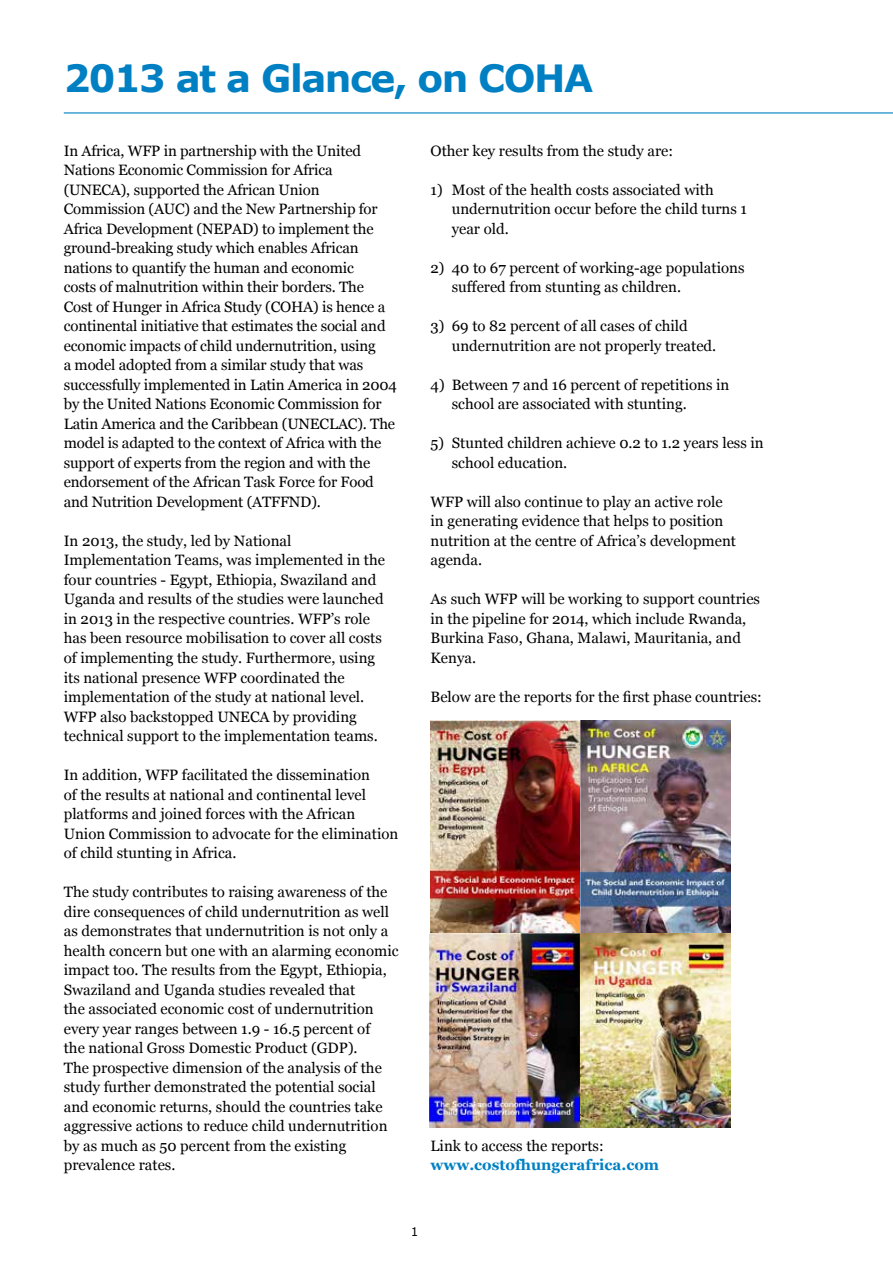
<style>
.page{position:relative;width:893px;height:1263px;background:#fff}
.page>*{position:absolute;margin:0;border:0;box-sizing:border-box;transform-origin:0 0}
.t1{font:700 37.5px "Verdana";letter-spacing:-.04em;color:#0080c3}
.t2{font:15px/19.5px "Georgia";color:#000}
.t3{font:700 15px "Georgia";color:#0080c3}
.t4{font:12px "Verdana";color:#000}
</style>
<div class="page">
<hr style="left:64px;top:112px;width:829px;height:2px;background:#0080c3">
<img style="left:430px;top:720px;width:301px;height:408px">
<h1 class="t1" style="left:64px;top:52px;width:531px">2013 at a Glance, on COHA</h1>
<p class="t2" style="left:64px;top:140px;width:335px">In Africa, WFP in partnership with the United Nations Economic Commission for Africa (UNECA), supported the African Union Commission (AUC) and the New Partnership for Africa Development (NEPAD) to implement the ground-breaking study which enables African nations to quantify the human and economic<br>costs of malnutrition within their borders. The<br>Cost of Hunger in Africa Study (COHA) is hence a continental initiative that estimates the social and economic impacts of child undernutrition, using<br>a model adopted from a similar study that was successfully implemented in Latin America in 2004 by the United Nations Economic Commission for Latin America and the Caribbean (UNECLAC). The model is adapted to the context of Africa with the support of experts from the region and with the endorsement of the African Task Force for Food and Nutrition Development (ATFFND).</p>
<p class="t2" style="left:64px;top:530px;width:323px">In 2013, the study, led by National Implementation Teams, was implemented in the four countries - Egypt, Ethiopia, Swaziland and Uganda and results of the studies were launched in 2013 in the respective countries. WFP’s role has been resource mobilisation to cover all costs of implementing the study. Furthermore, using its national presence WFP coordinated the implementation of the study at national level.<br>WFP also backstopped UNECA by providing technical support to the implementation teams.</p>
<p class="t2" style="left:64px;top:764px;width:336px">In addition, WFP facilitated the dissemination<br>of the results at national and continental level platforms and joined forces with the African Union Commission to advocate for the elimination of child stunting in Africa.</p>
<p class="t2" style="left:64px;top:881px;width:336px">The study contributes to raising awareness of the dire consequences of child undernutrition as well as demonstrates that undernutrition is not only a health concern but one with an alarming economic impact too. The results from the Egypt, Ethiopia, Swaziland and Uganda studies revealed that<br>the associated economic cost of undernutrition every year ranges between 1.9 - 16.5 percent of<br>the national Gross Domestic Product (GDP).<br>The prospective dimension of the analysis of the study further demonstrated the potential social and economic returns, should the countries take aggressive actions to reduce child undernutrition by as much as 50 percent from the existing prevalence rates.</p>
<p class="t2" style="left:431px;top:140px;width:244px">Other key results from the study are:</p>
<p class="t2" style="left:452px;top:179px;width:297px;text-indent:-21px">1) Most of the health costs associated with undernutrition occur before the child turns 1 year old.</p>
<p class="t2" style="left:452px;top:257px;width:294px;text-indent:-21px">2) 40 to 67 percent of working-age populations suffered from stunting as children.</p>
<p class="t2" style="left:452px;top:316px;width:266px;text-indent:-21px">3) 69 to 82 percent of all cases of child undernutrition are not properly treated.</p>
<p class="t2" style="left:452px;top:374px;width:279px;text-indent:-21px">4) Between 7 and 16 percent of repetitions in school are associated with stunting.</p>
<p class="t2" style="left:452px;top:433px;width:313px;text-indent:-21px">5) Stunted children achieve 0.2 to 1.2 years less in school education.</p>
<p class="t2" style="left:431px;top:491px;width:307px">WFP will also continue to play an active role in generating evidence that helps to position nutrition at the centre of Africa’s development agenda.</p>
<p class="t2" style="left:431px;top:589px;width:331px">As such WFP will be working to support countries in the pipeline for 2014, which include Rwanda, Burkina Faso, Ghana, Malawi, Mauritania, and Kenya.</p>
<p class="t2" style="left:431px;top:686px;width:333px">Below are the reports for the first phase countries:</p>
<p class="t2" style="left:431px;top:1135px;width:175px">Link to access the reports:</p>
<p class="t3" style="left:431px;top:1153px;width:230px">www.costofhungerafrica.com</p>
<p class="t4" style="left:411px;top:1223px;width:9px">1</p>
</div>
